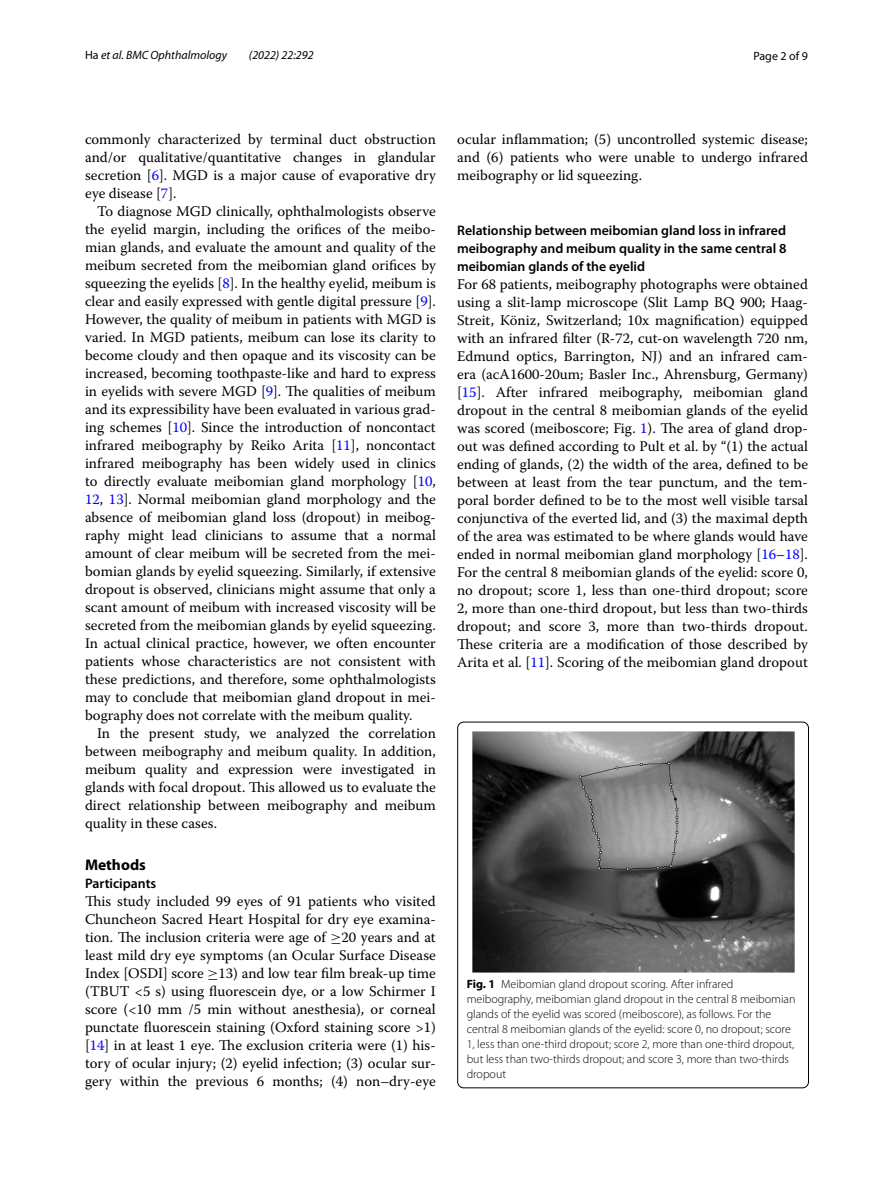
<style>
.page{position:relative;width:893px;height:1187px;background:#fff}
.page>*{position:absolute;margin:0;border:0;box-sizing:border-box;transform-origin:0 0}
.t1{font:700 15.45px "Myriad Pro";color:#000}
.t2{font:14.7px/18px "Warnock Pro";color:#000;text-align:justify}
.t3{font:600 13.8px/18px "Myriad Pro";color:#000;text-align:justify}
.t4{font:300 12px/15px "Myriad Pro";color:#000}
.t5{font:italic 12px "Myriad Pro";color:#000}
.t6{font:12px "Myriad Pro";color:#000}
.s1{font-style:normal}
.s2{color:#00f}
.s3{font-family:"MTSY"}
.s4{font-weight:700}
</style>
<div class="page">
<img style="left:472px;top:731px;width:322px;height:241px">
<div style="left:457px;top:721px;width:352px;height:366px;border:1px solid #000;border-radius:6px"></div>
<p class="t5" style="left:85px;top:48px;width:144px"><span class="s1">Ha</span> et al. BMC Ophthalmology</p>
<p class="t5" style="left:249px;top:48px;width:66px">(2022) 22:292</p>
<p class="t6" style="left:753px;top:48px;width:56px">Page 2 of 9</p>
<p class="t2" style="left:85px;top:130px;width:352px">commonly characterized by terminal duct obstruction and/or qualitative/quantitative changes in glandular secretion [<span class="s2">6</span>]. MGD is a major cause of evaporative dry eye disease [<span class="s2">7</span>].</p>
<p class="t2" style="left:85px;top:202px;width:352px;text-indent:12px">To diagnose MGD clinically, ophthalmologists observe the eyelid margin, including the orifices of the meibo&shy;mian glands, and evaluate the amount and quality of the meibum secreted from the meibomian gland orifices by squeezing the eyelids [<span class="s2">8</span>]. In the healthy eyelid, meibum is clear and easily expressed with gentle digital pressure [<span class="s2">9</span>].<br>However, the quality of meibum in patients with MGD is varied. In MGD patients, meibum can lose its clarity to become cloudy and then opaque and its viscosity can be increased, becoming toothpaste-like and hard to express in eyelids with severe MGD [<span class="s2">9</span>]. The qualities of meibum and its expressibility have been evaluated in various grad&shy;ing schemes [<span class="s2">10</span>]. Since the introduction of noncontact infrared meibography by Reiko Arita [<span class="s2">11</span>], noncontact infrared meibography has been widely used in clinics to directly evaluate meibomian gland morphology [<span class="s2">10</span>, <span class="s2">12</span>, <span class="s2">13</span>]. Normal meibomian gland morphology and the absence of meibomian gland loss (dropout) in meibog&shy;raphy might lead clinicians to assume that a normal amount of clear meibum will be secreted from the mei&shy;bomian glands by eyelid squeezing. Similarly, if extensive dropout is observed, clinicians might assume that only a scant amount of meibum with increased viscosity will be secreted from the meibomian glands by eyelid squeezing.<br>In actual clinical practice, however, we often encounter patients whose characteristics are not consistent with these predictions, and therefore, some ophthalmologists may to conclude that meibomian gland dropout in mei&shy;bography does not correlate with the meibum quality.</p>
<p class="t2" style="left:85px;top:724px;width:352px;text-indent:12px">In the present study, we analyzed the correlation between meibography and meibum quality. In addition, meibum quality and expression were investigated in glands with focal dropout. This allowed us to evaluate the direct relationship between meibography and meibum quality in these cases.</p>
<p class="t1" style="left:85px;top:854px;width:62px">Methods</p>
<p class="t3" style="left:85px;top:873px;width:73px">Participants</p>
<p class="t2" style="left:85px;top:891px;width:352px">This study included 99 eyes of 91 patients who visited Chuncheon Sacred Heart Hospital for dry eye examina&shy;tion. The inclusion criteria were age of <span class="s3">≥</span>20 years and at least mild dry eye symptoms (an Ocular Surface Disease Index [OSDI] score <span class="s3">≥</span>13) and low tear film break-up time (TBUT &lt;5 s) using fluorescein dye, or a low Schirmer I score (&lt;10 mm /5 min without anesthesia), or corneal punctate fluorescein staining (Oxford staining score &gt;1) [<span class="s2">14</span>] in at least 1 eye. The exclusion criteria were (1) his&shy;tory of ocular injury; (2) eyelid infection; (3) ocular sur&shy;gery within the previous 6 months; (4) non–dry-eye</p>
<p class="t2" style="left:457px;top:130px;width:352px">ocular inflammation; (5) uncontrolled systemic disease; and (6) patients who were unable to undergo infrared meibography or lid squeezing.</p>
<p class="t3" style="left:457px;top:220px;width:331px">Relationship between meibomian gland loss in infrared meibography and meibum quality in the same central 8 meibomian glands of the eyelid</p>
<p class="t2" style="left:457px;top:274px;width:352px">For 68 patients, meibography photographs were obtained using a slit-lamp microscope (Slit Lamp BQ 900; Haag-Streit, Köniz, Switzerland; 10x magnification) equipped with an infrared filter (R-72, cut-on wavelength 720 nm, Edmund optics, Barrington, NJ) and an infrared cam&shy;era (acA1600-20um; Basler Inc., Ahrensburg, Germany) [<span class="s2">15</span>]. After infrared meibography, meibomian gland dropout in the central 8 meibomian glands of the eyelid was scored (meiboscore; Fig. <span class="s2">1</span>). The area of gland drop&shy;out was defined according to Pult et al. by “(1) the actual ending of glands, (2) the width of the area, defined to be between at least from the tear punctum, and the tem&shy;poral border defined to be to the most well visible tarsal conjunctiva of the everted lid, and (3) the maximal depth of the area was estimated to be where glands would have ended in normal meibomian gland morphology [<span class="s2">16</span>–<span class="s2">18</span>].<br>For the central 8 meibomian glands of the eyelid: score 0, no dropout; score 1, less than one-third dropout; score 2, more than one-third dropout, but less than two-thirds dropout; and score 3, more than two-thirds dropout.<br>These criteria are a modification of those described by Arita et al. [<span class="s2">11</span>]. Scoring of the meibomian gland dropout</p>
<p class="t4" style="left:467px;top:976px;width:330px"><span class="s4">Fig. 1</span> Meibomian gland dropout scoring. After infrared meibography, meibomian gland dropout in the central 8 meibomian glands of the eyelid was scored (meiboscore), as follows. For the central 8 meibomian glands of the eyelid: score 0, no dropout; score 1, less than one-third dropout; score 2, more than one-third dropout, but less than two-thirds dropout; and score 3, more than two-thirds dropout</p>
</div>
